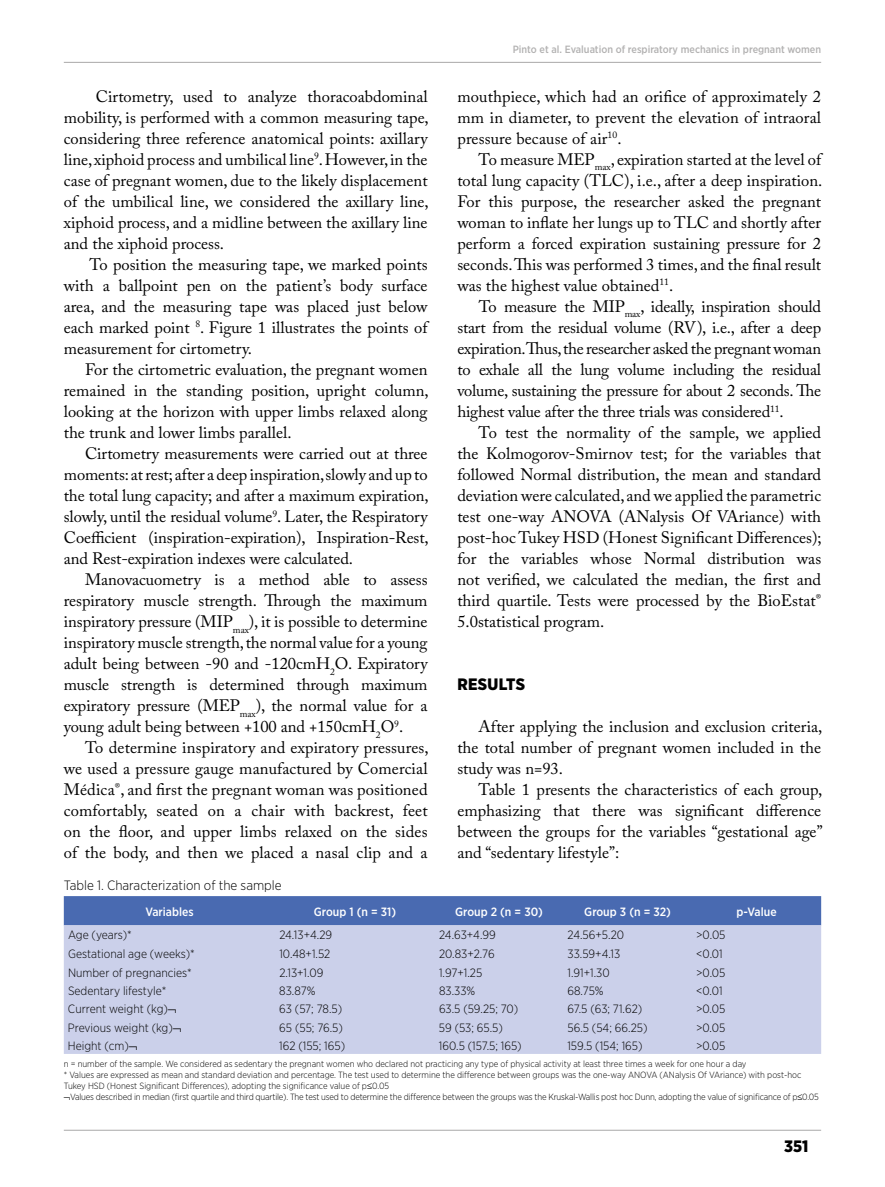
<style>
.page{position:relative;width:885px;height:1187px;background:#fff}
.page>*{position:absolute;margin:0;border:0;box-sizing:border-box;transform-origin:0 0}
.t1{font:16.5px/21px "Adobe Caslon Pro";color:#000;text-align:justify}
.t2{font:900 16.5px "Gotham Narrow";letter-spacing:.015em;color:#000}
.t3{font:300 13.5px "Gotham Narrow";color:#000}
.t4{font:300 12px "Gotham Narrow";color:#000}
.t5{font:500 12px "Gotham Narrow";color:#fff}
.t6{font:500 10.5px "Gotham Narrow";color:#b3b2b2}
.t7{font:300 9px/10.8px "Gotham Narrow";color:#000}
.t8{font:300 9px "Gotham Narrow";letter-spacing:-.02em;color:#000}
</style>
<div class="page">
<hr style="left:64px;top:62px;width:757px;height:1px;background:#b3b2b2">
<hr style="left:64px;top:1129px;width:757px;height:1px;background:#b3b2b2">
<div style="left:64px;top:896px;width:757px;height:29px;background:#496ab1"></div>
<div style="left:64px;top:925px;width:757px;height:128px;background:#cbd0ea"></div>
<svg style="left:168px;top:1009px;width:8px;height:4px"></svg>
<svg style="left:173px;top:1027px;width:8px;height:4px"></svg>
<svg style="left:129px;top:1046px;width:8px;height:3px"></svg>
<p class="t1" style="left:64px;top:86px;width:366px;text-indent:32px">Cirtometry, used to analyze thoracoabdominal mobility, is performed with a common measuring tape, considering three reference anatomical points: axillary line, xiphoid process and umbilical line<sup>9</sup>. However, in the case of pregnant women, due to the likely displacement of the umbilical line, we considered the axillary line, xiphoid process, and a midline between the axillary line and the xiphoid process.</p>
<p class="t1" style="left:64px;top:254px;width:365px;text-indent:26px">To position the measuring tape, we marked points with a ballpoint pen on the patient’s body surface area, and the measuring tape was placed just below each marked point <sup>8</sup>. Figure 1 illustrates the points of measurement for cirtometry.</p>
<p class="t1" style="left:64px;top:359px;width:366px;text-indent:21px">For the cirtometric evaluation, the pregnant women remained in the standing position, upright column, looking at the horizon with upper limbs relaxed along the trunk and lower limbs parallel.</p>
<p class="t1" style="left:64px;top:443px;width:366px;text-indent:21px">Cirtometry measurements were carried out at three moments: at rest; after a deep inspiration, slowly and up to the total lung capacity; and after a maximum expiration, slowly, until the residual volume<sup>9</sup>. Later, the Respiratory Coefficient (inspiration-expiration), Inspiration-Rest, and Rest-expiration indexes were calculated.</p>
<p class="t1" style="left:64px;top:569px;width:365px;text-indent:21px">Manovacuometry is a method able to assess respiratory muscle strength. Through the maximum inspiratory pressure (MIP<sub>max</sub>), it is possible to determine inspiratory muscle strength, the normal value for a young adult being between -90 and -120cmH<sub>2</sub>O. Expiratory muscle strength is determined through maximum expiratory pressure (MEP<sub>max</sub>), the normal value for a young adult being between +100 and +150cmH<sub>2</sub>O<sup>9</sup>.</p>
<p class="t1" style="left:64px;top:737px;width:366px;text-indent:21px">To determine inspiratory and expiratory pressures, we used a pressure gauge manufactured by Comercial Médica<sup>®</sup>, and first the pregnant woman was positioned comfortably, seated on a chair with backrest, feet on the floor, and upper limbs relaxed on the sides of the body, and then we placed a nasal clip and a</p>
<p class="t6" style="left:512px;top:42px;width:310px">Pinto et al. Evaluation of respiratory mechanics in pregnant women</p>
<p class="t1" style="left:457px;top:86px;width:365px">mouthpiece, which had an orifice of approximately 2 mm in diameter, to prevent the elevation of intraoral pressure because of air<sup>10</sup>.</p>
<p class="t1" style="left:457px;top:149px;width:366px;text-indent:21px">To measure MEP<sub>max</sub>, expiration started at the level of total lung capacity (TLC), i.e., after a deep inspiration.<br>For this purpose, the researcher asked the pregnant woman to inflate her lungs up to TLC and shortly after perform a forced expiration sustaining pressure for 2 seconds. This was performed 3 times, and the final result was the highest value obtained<sup>11</sup>.</p>
<p class="t1" style="left:457px;top:296px;width:365px;text-indent:21px">To measure the MIP<sub>max</sub>, ideally, inspiration should start from the residual volume (RV), i.e., after a deep expiration. Thus, the researcher asked the pregnant woman to exhale all the lung volume including the residual volume, sustaining the pressure for about 2 seconds. The highest value after the three trials was considered<sup>11</sup>.</p>
<p class="t1" style="left:457px;top:422px;width:366px;text-indent:21px">To test the normality of the sample, we applied the Kolmogorov-Smirnov test; for the variables that followed Normal distribution, the mean and standard deviation were calculated, and we applied the parametric test one-way ANOVA (ANalysis Of VAriance) with post-hoc Tukey HSD (Honest Significant Differences); for the variables whose Normal distribution was not verified, we calculated the median, the first and third quartile. Tests were processed by the BioEstat<sup>® </sup>5.0statistical program.</p>
<p class="t2" style="left:457px;top:673px;width:69px">RESULTS</p>
<p class="t1" style="left:457px;top:716px;width:366px;text-indent:21px">After applying the inclusion and exclusion criteria, the total number of pregnant women included in the study was n=93.</p>
<p class="t1" style="left:457px;top:779px;width:367px;text-indent:21px">Table 1 presents the characteristics of each group, emphasizing that there was significant difference between the groups for the variables “gestational age” and “sedentary lifestyle”:</p>
<p class="t3" style="left:64px;top:877px;width:219px">Table 1. Characterization of the sample</p>
<p class="t5" style="left:145px;top:903px;width:50px">Variables</p>
<p class="t5" style="left:314px;top:903px;width:84px">Group 1 (n = 31)</p>
<p class="t5" style="left:455px;top:903px;width:89px">Group 2 (n = 30)</p>
<p class="t5" style="left:584px;top:903px;width:88px">Group 3 (n = 32)</p>
<p class="t5" style="left:736px;top:903px;width:42px">p-Value</p>
<p class="t4" style="left:68px;top:927px;width:65px">Age (years)*</p>
<p class="t4" style="left:279px;top:927px;width:54px">24.13+4.29</p>
<p class="t4" style="left:439px;top:927px;width:58px">24.63+4.99</p>
<p class="t4" style="left:567px;top:927px;width:58px">24.56+5.20</p>
<p class="t4" style="left:696px;top:927px;width:31px">&gt;0.05</p>
<p class="t4" style="left:68px;top:946px;width:128px">Gestational age (weeks)*</p>
<p class="t4" style="left:279px;top:946px;width:52px">10.48+1.52</p>
<p class="t4" style="left:439px;top:946px;width:57px">20.83+2.76</p>
<p class="t4" style="left:567px;top:946px;width:54px">33.59+4.13</p>
<p class="t4" style="left:696px;top:946px;width:28px">&lt;0.01</p>
<p class="t4" style="left:68px;top:965px;width:125px">Number of pregnancies*</p>
<p class="t4" style="left:279px;top:965px;width:46px">2.13+1.09</p>
<p class="t4" style="left:439px;top:965px;width:45px">1.97+1.25</p>
<p class="t4" style="left:567px;top:965px;width:44px">1.91+1.30</p>
<p class="t4" style="left:696px;top:965px;width:31px">&gt;0.05</p>
<p class="t4" style="left:68px;top:983px;width:100px">Sedentary lifestyle*</p>
<p class="t4" style="left:279px;top:983px;width:38px">83.87%</p>
<p class="t4" style="left:439px;top:983px;width:38px">83.33%</p>
<p class="t4" style="left:567px;top:983px;width:38px">68.75%</p>
<p class="t4" style="left:696px;top:983px;width:28px">&lt;0.01</p>
<p class="t4" style="left:68px;top:1001px;width:101px">Current weight (kg)</p>
<p class="t4" style="left:279px;top:1001px;width:64px">63 (57; 78.5)</p>
<p class="t4" style="left:439px;top:1001px;width:81px">63.5 (59.25; 70)</p>
<p class="t4" style="left:567px;top:1001px;width:76px">67.5 (63; 71.62)</p>
<p class="t4" style="left:696px;top:1001px;width:31px">&gt;0.05</p>
<p class="t4" style="left:68px;top:1019px;width:106px">Previous weight (kg)</p>
<p class="t4" style="left:279px;top:1019px;width:65px">65 (55; 76.5)</p>
<p class="t4" style="left:439px;top:1019px;width:65px">59 (53; 65.5)</p>
<p class="t4" style="left:567px;top:1019px;width:81px">56.5 (54; 66.25)</p>
<p class="t4" style="left:696px;top:1019px;width:31px">&gt;0.05</p>
<p class="t4" style="left:68px;top:1037px;width:62px">Height (cm)</p>
<p class="t4" style="left:279px;top:1037px;width:67px">162 (155; 165)</p>
<p class="t4" style="left:439px;top:1037px;width:84px">160.5 (157.5; 165)</p>
<p class="t4" style="left:567px;top:1037px;width:77px">159.5 (154; 165)</p>
<p class="t4" style="left:696px;top:1037px;width:31px">&gt;0.05</p>
<p class="t7" style="left:64px;top:1058px;width:739px">n = number of the sample. We considered as sedentary the pregnant women who declared not practicing any type of physical activity at least three times a week for one hour a day<br>* Values are expressed as mean and standard deviation and percentage. The test used to determine the difference between groups was the one-way ANOVA (ANalysis Of VAriance) with post-hoc<br>Tukey HSD (Honest Significant Differences), adopting the significance value of p≤0.05</p>
<p class="t8" style="left:70px;top:1090px;width:750px">Values described in median (first quartile and third quartile). The test used to determine the difference between the groups was the Kruskal-Wallis post hoc Dunn, adopting the value of significance of p≤0.05</p>
<p class="t2" style="left:784px;top:1135px;width:26px">351</p>
</div>
